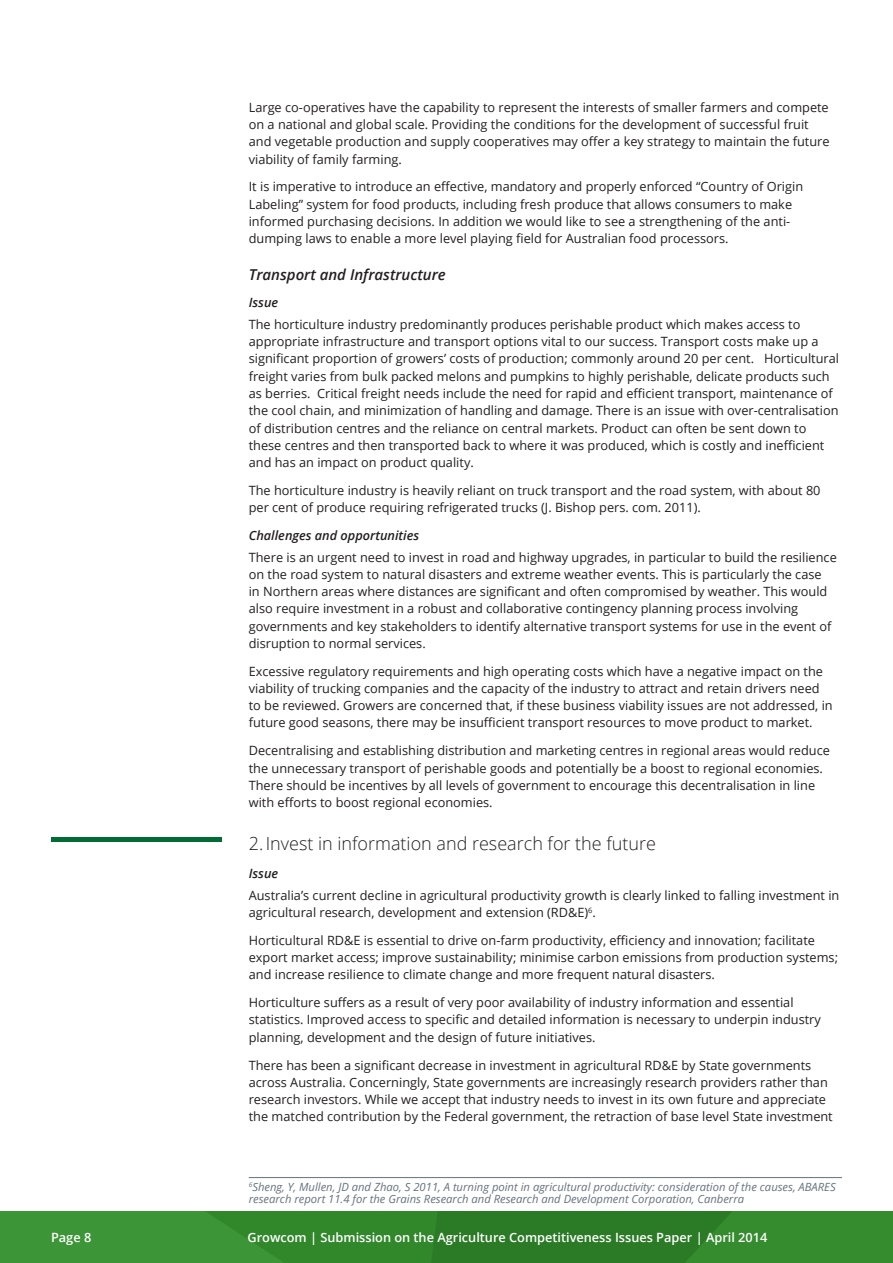
<style>
.page{position:relative;width:893px;height:1263px;background:#fff}
.page>*{position:absolute;margin:0;border:0;box-sizing:border-box;transform-origin:0 0}
.t1{font:300 18px "Open Sans";color:#231f20}
.t2{font:italic 600 15px "Open Sans";color:#231f20}
.t3{font:12.75px/17.2px "Open Sans";color:#231f20}
.t4{font:600 12.75px "Open Sans";color:#fff}
.t5{font:italic 600 12.75px "Open Sans";color:#231f20}
.t6{font:italic 11.25px/12.3px "Open Sans";color:#67727f}
</style>
<div class="page">
<hr style="left:249px;top:1177px;width:593px;height:1px;background:#67727f">
<hr style="left:51px;top:838px;width:170px;height:4px;background:#006b35">
<svg style="left:0;top:1212px;width:893px;height:51px;background:#33882d"></svg>
<p class="t3" style="left:249px;top:98px;width:582px">Large co-operatives have the capability to represent the interests of smaller farmers and compete on a national and global scale. Providing the conditions for the development of successful fruit and vegetable production and supply cooperatives may offer a key strategy to maintain the future viability of family farming.</p>
<p class="t3" style="left:249px;top:178px;width:556px">It is imperative to introduce an effective, mandatory and properly enforced “Country of Origin Labeling” system for food products, including fresh produce that allows consumers to make informed purchasing decisions. In addition we would like to see a strengthening of the anti&shy;dumping laws to enable a more level playing field for Australian food processors.</p>
<p class="t2" style="left:249px;top:264px;width:199px">Transport and Infrastructure</p>
<p class="t5" style="left:249px;top:294px;width:31px">Issue</p>
<p class="t3" style="left:249px;top:315px;width:592px">The horticulture industry predominantly produces perishable product which makes access to appropriate infrastructure and transport options vital to our success. Transport costs make up a significant proportion of growers’ costs of production; commonly around 20 per cent. Horticultural freight varies from bulk packed melons and pumpkins to highly perishable, delicate products such as berries. Critical freight needs include the need for rapid and efficient transport, maintenance of the cool chain, and minimization of handling and damage. There is an issue with over-centralisation of distribution centres and the reliance on central markets. Product can often be sent down to these centres and then transported back to where it was produced, which is costly and inefficient and has an impact on product quality.</p>
<p class="t3" style="left:249px;top:481px;width:573px">The horticulture industry is heavily reliant on truck transport and the road system, with about 80 per cent of produce requiring refrigerated trucks (J. Bishop pers. com. 2011).</p>
<p class="t5" style="left:249px;top:527px;width:172px">Challenges and opportunities</p>
<p class="t3" style="left:249px;top:548px;width:590px">There is an urgent need to invest in road and highway upgrades, in particular to build the resilience on the road system to natural disasters and extreme weather events. This is particularly the case<br>in Northern areas where distances are significant and often compromised by weather. This would also require investment in a robust and collaborative contingency planning process involving governments and key stakeholders to identify alternative transport systems for use in the event of disruption to normal services.</p>
<p class="t3" style="left:249px;top:662px;width:585px">Excessive regulatory requirements and high operating costs which have a negative impact on the viability of trucking companies and the capacity of the industry to attract and retain drivers need to be reviewed. Growers are concerned that, if these business viability issues are not addressed, in future good seasons, there may be insufficient transport resources to move product to market.</p>
<p class="t3" style="left:249px;top:742px;width:583px">Decentralising and establishing distribution and marketing centres in regional areas would reduce the unnecessary transport of perishable goods and potentially be a boost to regional economies.<br>There should be incentives by all levels of government to encourage this decentralisation in line with efforts to boost regional economies.</p>
<h1 class="t1" style="left:249px;top:831px;width:409px">2. Invest in information and research for the future</h1>
<p class="t5" style="left:249px;top:865px;width:31px">Issue</p>
<p class="t3" style="left:249px;top:886px;width:592px">Australia’s current decline in agricultural productivity growth is clearly linked to falling investment in agricultural research, development and extension (RD&amp;E)<sup>6</sup>.</p>
<p class="t3" style="left:249px;top:931px;width:591px">Horticultural RD&amp;E is essential to drive on-farm productivity, efficiency and innovation; facilitate export market access; improve sustainability; minimise carbon emissions from production systems; and increase resilience to climate change and more frequent natural disasters.</p>
<p class="t3" style="left:249px;top:993px;width:574px">Horticulture suffers as a result of very poor availability of industry information and essential statistics. Improved access to specific and detailed information is necessary to underpin industry planning, development and the design of future initiatives.</p>
<p class="t3" style="left:249px;top:1056px;width:586px">There has been a significant decrease in investment in agricultural RD&amp;E by State governments across Australia. Concerningly, State governments are increasingly research providers rather than research investors. While we accept that industry needs to invest in its own future and appreciate the matched contribution by the Federal government, the retraction of base level State investment</p>
<p class="t6" style="left:249px;top:1180px;width:588px"><sup>6</sup>Sheng, Y, Mullen, JD and Zhao, S 2011, A turning point in agricultural productivity: consideration of the causes, ABARES research report 11.4 for the Grains Research and Research and Development Corporation, Canberra</p>
<p class="t4" style="left:51px;top:1229px;width:42px">Page 8</p>
<p class="t4" style="left:248px;top:1229px;width:521px">Growcom | Submission on the Agriculture Competitiveness Issues Paper | April 2014</p>
</div>
